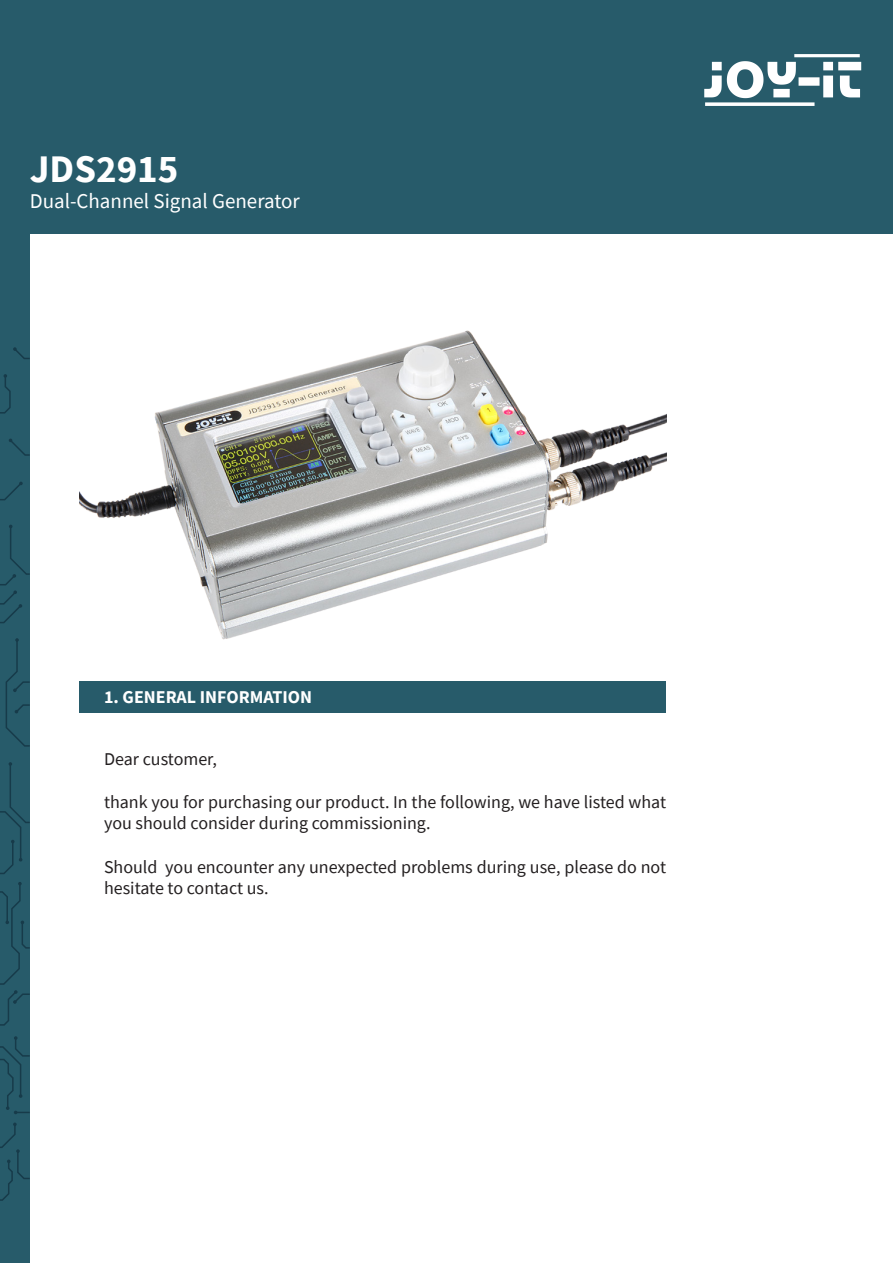
<style>
.page{position:relative;width:893px;height:1263px;background:#fff}
.page>*{position:absolute;margin:0;border:0;box-sizing:border-box;transform-origin:0 0}
.t1{font:700 39px "Source Sans Pro";color:#fff}
.t2{font:21px "Source Sans Pro";color:#fff}
.t3{font:18px/21.6px "Source Sans Pro";color:#231f20}
.t4{font:700 18px "Source Sans Pro";color:#fff}
</style>
<div class="page">
<img style="left:80px;top:330px;width:586px;height:310px">
<div style="left:0;top:0;width:893px;height:234px;background:#275b6a"></div>
<img style="left:704px;top:54px;width:158px;height:52px">
<div style="left:0;top:208px;width:30px;height:1055px;background:#275b6a"></div>
<div style="left:80px;top:681px;width:586px;height:32px;background:#275b6a"></div>
<svg style="left:0;top:1122px;width:30px;height:79px"></svg>
<svg style="left:0;top:1036px;width:30px;height:78px"></svg>
<svg style="left:0;top:882px;width:30px;height:144px"></svg>
<svg style="left:0;top:762px;width:30px;height:112px"></svg>
<svg style="left:5px;top:638px;width:25px;height:109px"></svg>
<svg style="left:0;top:525px;width:30px;height:99px"></svg>
<svg style="left:0;top:482px;width:23px;height:19px"></svg>
<svg style="left:9px;top:438px;width:21px;height:18px"></svg>
<svg style="left:0;top:374px;width:11px;height:40px"></svg>
<svg style="left:13px;top:347px;width:17px;height:12px"></svg>
<p class="t1" style="left:30px;top:143px;width:150px">JDS2915</p>
<p class="t2" style="left:30px;top:187px;width:272px">Dual-Channel Signal Generator</p>
<p class="t4" style="left:104px;top:685px;width:210px">1. GENERAL INFORMATION</p>
<p class="t3" style="left:104px;top:748px;width:114px">Dear customer,</p>
<p class="t3" style="left:104px;top:791px;width:564px">thank you for purchasing our product. In the following, we have listed what you should consider during commissioning.</p>
<p class="t3" style="left:104px;top:856px;width:564px">Should you encounter any unexpected problems during use, please do not hesitate to contact us.</p>
</div>
